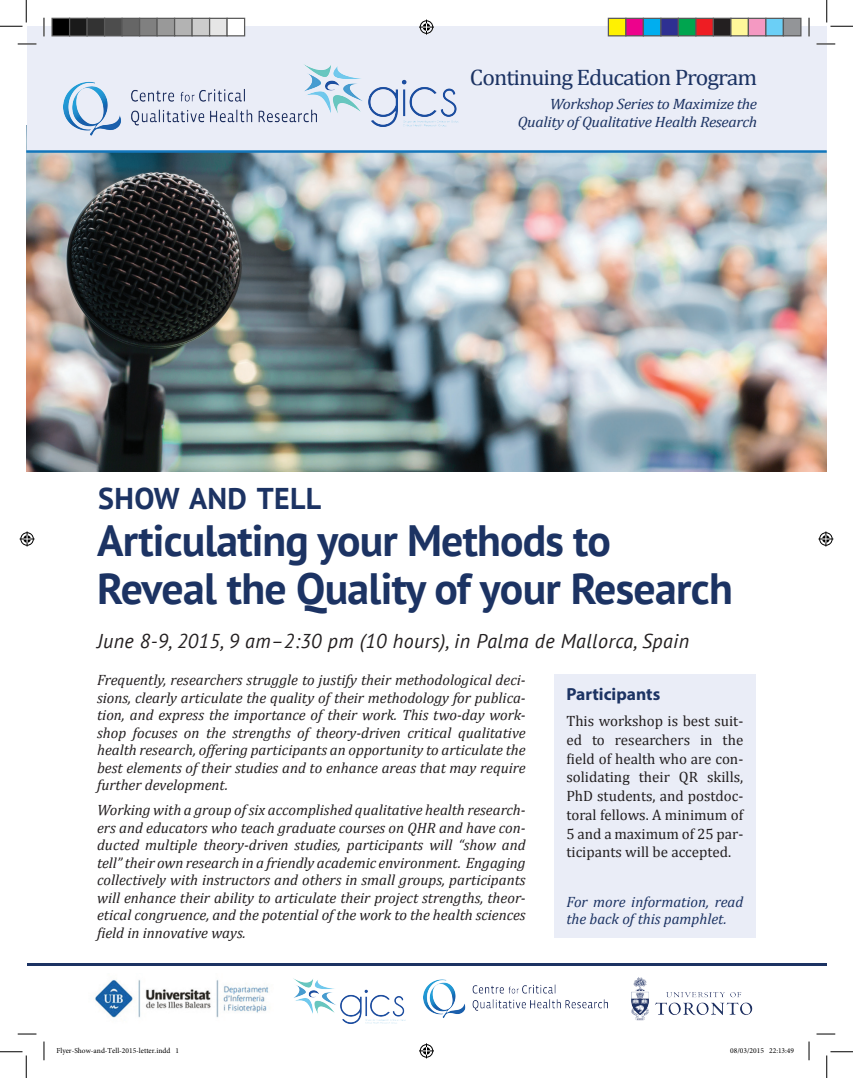
<style>
.page{position:relative;width:853px;height:1078px;background:#fff}
.page>*{position:absolute;margin:0;border:0;box-sizing:border-box;transform-origin:0 0}
.t1{font:700 43.75px "PT Sans";letter-spacing:-.02em;color:#1c3363}
.t2{font:700 30px "PT Sans";letter-spacing:.01em;color:#1c3363}
.t3{font:22.5px "Cambria";letter-spacing:-.04em;color:#1c3363;scale:1.06 1}
.t4{font:italic 20px "PT Sans";letter-spacing:.02em;color:#231f20}
.t5{font:700 17.5px "Myriad Pro";color:#1c3363}
.t6{font:italic 15px/17.5px "Cambria";color:#231f20;text-align:justify}
.t7{font:15px/18.8px "Cambria";color:#231f20;text-align:justify}
.t8{font:italic 15px/17.5px "Cambria";letter-spacing:-.02em;color:#1c3363;text-align:right;scale:1.06 1}
.t9{font:italic 15px/17.5px "Cambria";color:#1c3363}
.t10{font:7.5px "Minion Pro";color:#000}
</style>
<div class="page">
<img style="left:26px;top:125px;width:801px;height:346px">
<hr style="left:27px;top:963px;width:800px;height:3px;background:#1c3363">
<div style="left:27px;top:26px;width:800px;height:124px;background:#eaedf7"></div>
<div style="left:554px;top:674px;width:202px;height:263px;background:#eaedf7"></div>
<img style="left:631px;top:977px;width:122px;height:44px">
<hr style="left:26px;top:150px;width:801px;height:3px;background:#1276bb">
<img style="left:64px;top:81px;width:238px;height:55px">
<img style="left:424px;top:979px;width:183px;height:39px">
<img style="left:95px;top:979px;width:174px;height:39px">
<img style="left:303px;top:64px;width:155px;height:63px">
<img style="left:293px;top:978px;width:113px;height:46px">
<svg style="left:18px;top:43px;width:18px;height:2px"></svg>
<svg style="left:816px;top:43px;width:19px;height:2px"></svg>
<svg style="left:18px;top:1033px;width:18px;height:2px"></svg>
<svg style="left:816px;top:1033px;width:19px;height:2px"></svg>
<svg style="left:43px;top:18px;width:2px;height:18px"></svg>
<svg style="left:43px;top:1041px;width:2px;height:19px"></svg>
<svg style="left:808px;top:18px;width:2px;height:18px"></svg>
<svg style="left:808px;top:1041px;width:2px;height:19px"></svg>
<svg style="left:0;top:0;width:27px;height:27px"></svg>
<svg style="left:0;top:1051px;width:27px;height:27px"></svg>
<svg style="left:826px;top:0;width:27px;height:27px"></svg>
<svg style="left:826px;top:1051px;width:27px;height:27px"></svg>
<svg style="left:419px;top:20px;width:15px;height:15px"></svg>
<svg style="left:419px;top:1043px;width:15px;height:15px"></svg>
<svg style="left:20px;top:531px;width:15px;height:15px"></svg>
<svg style="left:818px;top:531px;width:15px;height:15px"></svg>
<div style="left:52px;top:18px;width:18px;height:18px;background:#000"></div>
<div style="left:51px;top:18px;width:19px;height:18px;border:1px solid #595959"></div>
<div style="left:70px;top:18px;width:17px;height:18px;background:#1a1a1a"></div>
<div style="left:69px;top:18px;width:19px;height:18px;border:1px solid #595959"></div>
<div style="left:87px;top:18px;width:18px;height:18px;background:#333"></div>
<div style="left:86px;top:18px;width:19px;height:18px;border:1px solid #595959"></div>
<div style="left:105px;top:18px;width:17px;height:18px;background:#4d4d4d"></div>
<div style="left:104px;top:18px;width:19px;height:18px;border:1px solid #595959"></div>
<div style="left:122px;top:18px;width:18px;height:18px;background:#666"></div>
<div style="left:121px;top:18px;width:19px;height:18px;border:1px solid #595959"></div>
<div style="left:140px;top:18px;width:17px;height:18px;background:#808080"></div>
<div style="left:139px;top:18px;width:19px;height:18px;border:1px solid #595959"></div>
<div style="left:157px;top:18px;width:18px;height:18px;background:#999"></div>
<div style="left:156px;top:18px;width:19px;height:18px;border:1px solid #595959"></div>
<div style="left:175px;top:18px;width:17px;height:18px;background:#b3b3b3"></div>
<div style="left:174px;top:18px;width:19px;height:18px;border:1px solid #595959"></div>
<div style="left:192px;top:18px;width:18px;height:18px;background:#ccc"></div>
<div style="left:191px;top:18px;width:19px;height:18px;border:1px solid #595959"></div>
<div style="left:210px;top:18px;width:17px;height:18px;background:#e6e6e6"></div>
<div style="left:209px;top:18px;width:19px;height:18px;border:1px solid #595959"></div>
<div style="left:227px;top:18px;width:18px;height:18px;background:#fff"></div>
<div style="left:226px;top:18px;width:19px;height:18px;border:1px solid #595959"></div>
<div style="left:608px;top:18px;width:18px;height:18px;background:#fff101"></div>
<div style="left:608px;top:18px;width:18px;height:18px;border:1px solid #595959"></div>
<div style="left:626px;top:18px;width:17px;height:18px;background:#ed028c"></div>
<div style="left:625px;top:18px;width:19px;height:18px;border:1px solid #595959"></div>
<div style="left:643px;top:18px;width:18px;height:18px;background:#00aeef"></div>
<div style="left:643px;top:18px;width:18px;height:18px;border:1px solid #595959"></div>
<div style="left:661px;top:18px;width:17px;height:18px;background:#2e3092"></div>
<div style="left:660px;top:18px;width:19px;height:18px;border:1px solid #595959"></div>
<div style="left:678px;top:18px;width:18px;height:18px;background:#00a54f"></div>
<div style="left:678px;top:18px;width:18px;height:18px;border:1px solid #595959"></div>
<div style="left:696px;top:18px;width:17px;height:18px;background:#ee1d23"></div>
<div style="left:695px;top:18px;width:19px;height:18px;border:1px solid #595959"></div>
<div style="left:713px;top:18px;width:18px;height:18px;background:#231f20"></div>
<div style="left:713px;top:18px;width:18px;height:18px;border:1px solid #595959"></div>
<div style="left:731px;top:18px;width:17px;height:18px;background:#fff79a"></div>
<div style="left:730px;top:18px;width:19px;height:18px;border:1px solid #595959"></div>
<div style="left:748px;top:18px;width:18px;height:18px;background:#f499c2"></div>
<div style="left:748px;top:18px;width:18px;height:18px;border:1px solid #595959"></div>
<div style="left:766px;top:18px;width:17px;height:18px;background:#6bcff6"></div>
<div style="left:765px;top:18px;width:19px;height:18px;border:1px solid #595959"></div>
<div style="left:783px;top:18px;width:18px;height:18px;background:#939598"></div>
<div style="left:783px;top:18px;width:18px;height:18px;border:1px solid #595959"></div>
<p class="t3" style="left:470px;top:64px;width:272px">Continuing Education Program</p>
<p class="t8" style="left:518px;top:95px;width:227px">Workshop Series to Maximize the<br>Quality of Qualitative Health Research</p>
<p class="t2" style="left:98px;top:479px;width:224px">SHOW AND TELL</p>
<p class="t1" style="left:97px;top:512px;width:515px">Articulating your Methods to</p>
<p class="t1" style="left:97px;top:560px;width:637px">Reveal the Quality of your Research</p>
<p class="t4" style="left:97px;top:628px;width:594px">June 8-9, 2015, 9 am–2:30 pm (10 hours), in Palma de Mallorca, Spain</p>
<p class="t5" style="left:566px;top:683px;width:95px">Participants</p>
<p class="t7" style="left:566px;top:712px;width:178px">This workshop is best suit&shy;ed to researchers in the field of health who are con&shy;solidating their QR skills, PhD students, and postdoc&shy;toral fellows. A minimum of 5 and a maximum of 25 par&shy;ticipants will be accepted.</p>
<p class="t9" style="left:566px;top:892px;width:178px">For more information, read the back of this pamphlet.</p>
<p class="t6" style="left:97px;top:671px;width:430px">Frequently, researchers struggle to justify their methodological deci&shy;sions, clearly articulate the quality of their methodology for publica&shy;tion, and express the importance of their work. This two-day work&shy;shop focuses on the strengths of theory-driven critical qualitative health research, offering participants an opportunity to articulate the best elements of their studies and to enhance areas that may require further development.</p>
<p class="t6" style="left:97px;top:801px;width:430px">Working with a group of six accomplished qualitative health research&shy;ers and educators who teach graduate courses on QHR and have con&shy;ducted multiple theory-driven studies, participants will “show and tell” their own research in a friendly academic environment. Engaging collectively with instructors and others in small groups, participants will enhance their ability to articulate their project strengths, theor&shy;etical congruence, and the potential of the work to the health sciences field in innovative ways.</p>
<p class="t10" style="left:56px;top:1045px;width:124px">Flyer-Show-and-Tell-2015-letter.indd 1</p>
<p class="t10" style="left:730px;top:1045px;width:65px">08/03/2015 22:13:49</p>
</div>
